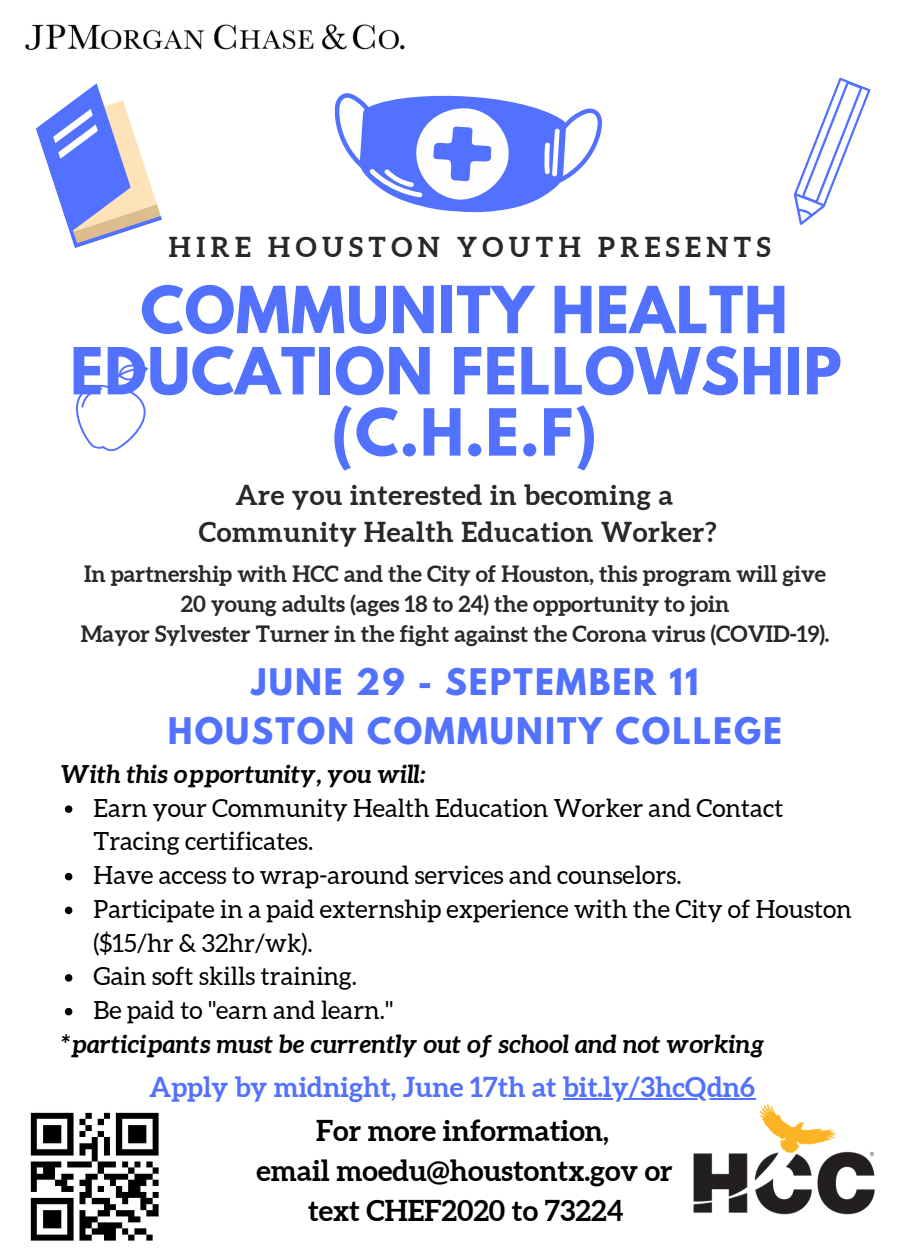
<style>
.page{position:relative;width:900px;height:1260px;background:#fff}
.page>*{position:absolute;margin:0;border:0;box-sizing:border-box;transform-origin:0 0}
.t1{font:700 57.5px/61.2px "League Spartan";letter-spacing:.015em;color:#5271ff;text-align:center}
.t2{font:700 32.5px/49.2px "League Spartan";letter-spacing:.065em;color:#5271ff;text-align:center}
.t3{font:700 28.75px/40px "Aleo";color:#000;text-align:center}
.t4{font:700 27.5px/37.8px "Aleo";letter-spacing:.025em;color:#272925;text-align:center}
.t5{font:700 27.5px "Aleo";color:#5271ff}
.t6{font:700 27.5px "Aleo";letter-spacing:.2em;color:#272925}
.t7{font:25px/33.8px "Aleo";color:#000}
.t8{font:italic 700 25px "Aleo";color:#000}
.t9{font:700 22.5px/30.2px "Aleo";color:#272925;text-align:center}
</style>
<div class="page">
<hr style="left:563px;top:1098px;width:192px;height:2px;background:#5271ff">
<img style="left:25px;top:24px;width:380px;height:26px">
<img style="left:30px;top:1112px;width:129px;height:129px">
<svg style="left:65px;top:805px;width:7px;height:8px"></svg>
<svg style="left:65px;top:873px;width:7px;height:7px"></svg>
<svg style="left:65px;top:907px;width:7px;height:7px"></svg>
<svg style="left:65px;top:974px;width:7px;height:8px"></svg>
<svg style="left:65px;top:1008px;width:7px;height:7px"></svg>
<img style="left:693px;top:1098px;width:182px;height:117px">
<svg style="left:36px;top:83px;width:126px;height:165px"></svg>
<svg style="left:334px;top:93px;width:268px;height:120px"></svg>
<svg style="left:75px;top:364px;width:74px;height:88px"></svg>
<svg style="left:793px;top:77px;width:78px;height:148px"></svg>
<p class="t6" style="left:169px;top:232px;width:603px">HIRE HOUSTON YOUTH PRESENTS</p>
<h1 class="t1" style="left:70px;top:287px;width:773px">COMMUNITY HEALTH<br>EDUCATION FELLOWSHIP (C.H.E.F)</h1>
<p class="t4" style="left:199px;top:476px;width:519px">Are you interested in becoming a<br>Community Health Education Worker?</p>
<p class="t9" style="left:81px;top:558px;width:750px">In partnership with HCC and the City of Houston, this program will give<br>20 young adults (ages 18 to 24) the opportunity to join<br>Mayor Sylvester Turner in the fight against the Corona virus (COVID-19).</p>
<h2 class="t2" style="left:168px;top:661px;width:616px">JUNE 29 - SEPTEMBER 11<br>HOUSTON COMMUNITY COLLEGE</h2>
<p class="t8" style="left:61px;top:759px;width:366px">With this opportunity, you will:</p>
<p class="t7" style="left:94px;top:791px;width:760px">Earn your Community Health Education Worker and Contact Tracing certificates.<br>Have access to wrap-around services and counselors.<br>Participate in a paid externship experience with the City of Houston ($15/hr &amp; 32hr/wk).<br>Gain soft skills training.<br>Be paid to "earn and learn."</p>
<p class="t8" style="left:61px;top:1029px;width:705px">*participants must be currently out of school and not working</p>
<p class="t5" style="left:149px;top:1071px;width:608px">Apply by midnight, June 17th at bit.ly/3hcQdn6</p>
<p class="t3" style="left:257px;top:1110px;width:418px">For more information,<br>email moedu@houstontx.gov or text CHEF2020 to 73224</p>
</div>
